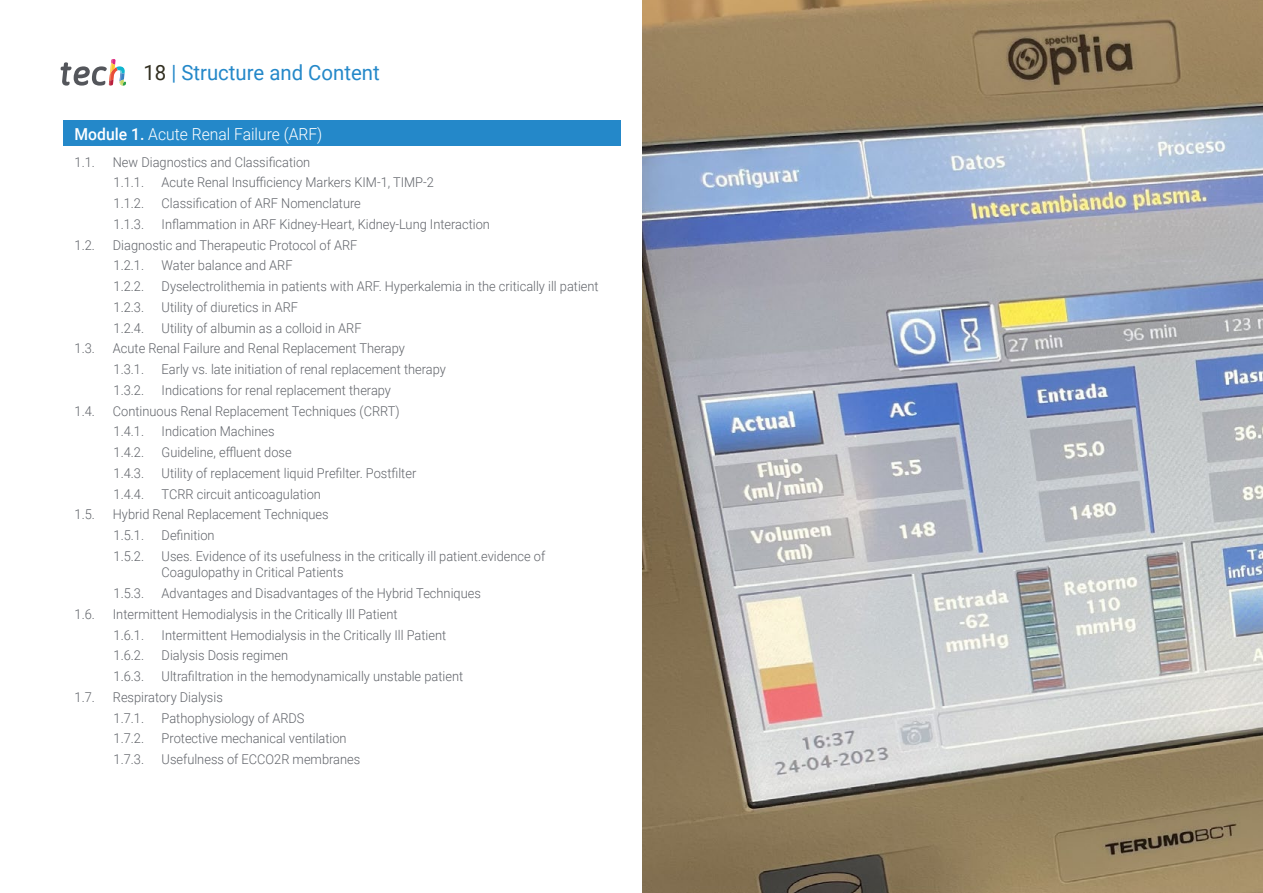
<style>
.page{position:relative;width:1263px;height:893px;background:#fff}
.page>*{position:absolute;margin:0;border:0;box-sizing:border-box;transform-origin:0 0}
.t1{font:21px "Roboto";color:#2488c9}
.t2{font:300 16.5px "Roboto";color:#fff;scale:.95 1}
.t3{font:300 13.5px/20.7px "Roboto";color:#61646a;scale:.95 1}
.s1{color:#312e20}
.s2{font-weight:500}
</style>
<div class="page">
<div style="left:64px;top:121px;width:557px;height:25px;background:#2488c9"></div>
<svg style="left:61px;top:59px;width:65px;height:27px"></svg>
<img style="left:642px;top:0;width:621px;height:893px">
<h1 class="t1" style="left:144px;top:57px;width:238px"><span class="s1">18</span> | Structure and Content</h1>
<p class="t2" style="left:75px;top:122px;width:262px"><span class="s2">Module 1.</span> Acute Renal Failure (ARF)</p>
<p class="t3" style="left:75px;top:151px;width:23px">1.1.</p>
<p class="t3" style="left:113px;top:151px;width:209px">New Diagnostics and Classification<br>1.1.1.</p>
<p class="t3" style="left:162px;top:172px;width:288px">Acute Renal Insufficiency Markers KIM-1, TIMP-2</p>
<p class="t3" style="left:114px;top:193px;width:34px">1.1.2.</p>
<p class="t3" style="left:162px;top:193px;width:211px">Classification of ARF Nomenclature</p>
<p class="t3" style="left:114px;top:213px;width:34px">1.1.3.</p>
<p class="t3" style="left:162px;top:213px;width:347px">Inflammation in ARF Kidney-Heart, Kidney-Lung Interaction</p>
<p class="t3" style="left:75px;top:234px;width:23px">1.2.</p>
<p class="t3" style="left:113px;top:234px;width:259px">Diagnostic and Therapeutic Protocol of ARF<br>1.2.1.</p>
<p class="t3" style="left:162px;top:255px;width:139px">Water balance and ARF</p>
<p class="t3" style="left:114px;top:276px;width:34px">1.2.2.</p>
<p class="t3" style="left:162px;top:276px;width:462px">Dyselectrolithemia in patients with ARF. Hyperkalemia in the critically ill patient</p>
<p class="t3" style="left:114px;top:296px;width:34px">1.2.3.</p>
<p class="t3" style="left:162px;top:296px;width:145px">Utility of diuretics in ARF</p>
<p class="t3" style="left:114px;top:317px;width:34px">1.2.4.</p>
<p class="t3" style="left:162px;top:317px;width:212px">Utility of albumin as a colloid in ARF</p>
<p class="t3" style="left:75px;top:338px;width:23px">1.3.</p>
<p class="t3" style="left:113px;top:338px;width:309px">Acute Renal Failure and Renal Replacement Therapy<br>1.3.1.</p>
<p class="t3" style="left:162px;top:359px;width:301px">Early vs. late initiation of renal replacement therapy</p>
<p class="t3" style="left:114px;top:379px;width:34px">1.3.2.</p>
<p class="t3" style="left:162px;top:379px;width:243px">Indications for renal replacement therapy</p>
<p class="t3" style="left:75px;top:400px;width:23px">1.4.</p>
<p class="t3" style="left:113px;top:400px;width:303px">Continuous Renal Replacement Techniques (CRRT)<br>1.4.1.</p>
<p class="t3" style="left:162px;top:421px;width:120px">Indication Machines</p>
<p class="t3" style="left:114px;top:442px;width:34px">1.4.2.</p>
<p class="t3" style="left:162px;top:442px;width:138px">Guideline, effluent dose</p>
<p class="t3" style="left:114px;top:462px;width:34px">1.4.3.</p>
<p class="t3" style="left:162px;top:462px;width:270px">Utility of replacement liquid Prefilter. Postfilter</p>
<p class="t3" style="left:114px;top:483px;width:34px">1.4.4.</p>
<p class="t3" style="left:162px;top:483px;width:169px">TCRR circuit anticoagulation</p>
<p class="t3" style="left:75px;top:504px;width:23px">1.5.</p>
<p class="t3" style="left:113px;top:504px;width:229px">Hybrid Renal Replacement Techniques<br>1.5.1.</p>
<p class="t3" style="left:162px;top:525px;width:57px">Definition</p>
<p class="t3" style="left:114px;top:545px;width:34px">1.5.2.</p>
<p class="t3" style="left:162px;top:547px;width:405px;line-height:16.5px">Uses. Evidence of its usefulness in the critically ill patient.evidence of<br>Coagulopathy in Critical Patients</p>
<p class="t3" style="left:114px;top:583px;width:34px">1.5.3.</p>
<p class="t3" style="left:162px;top:583px;width:338px">Advantages and Disadvantages of the Hybrid Techniques</p>
<p class="t3" style="left:75px;top:603px;width:23px">1.6.</p>
<p class="t3" style="left:113px;top:603px;width:301px">Intermittent Hemodialysis in the Critically Ill Patient<br>1.6.1.</p>
<p class="t3" style="left:162px;top:624px;width:301px">Intermittent Hemodialysis in the Critically Ill Patient</p>
<p class="t3" style="left:114px;top:645px;width:34px">1.6.2.</p>
<p class="t3" style="left:162px;top:645px;width:135px">Dialysis Dosis regimen</p>
<p class="t3" style="left:114px;top:666px;width:34px">1.6.3.</p>
<p class="t3" style="left:162px;top:666px;width:319px">Ultrafiltration in the hemodynamically unstable patient</p>
<p class="t3" style="left:75px;top:686px;width:23px">1.7.</p>
<p class="t3" style="left:113px;top:686px;width:117px">Respiratory Dialysis<br>1.7.1.</p>
<p class="t3" style="left:162px;top:707px;width:152px">Pathophysiology of ARDS</p>
<p class="t3" style="left:114px;top:728px;width:34px">1.7.2.</p>
<p class="t3" style="left:162px;top:728px;width:196px">Protective mechanical ventilation</p>
<p class="t3" style="left:114px;top:749px;width:34px">1.7.3.</p>
<p class="t3" style="left:162px;top:749px;width:211px">Usefulness of ECCO2R membranes</p>
</div>
